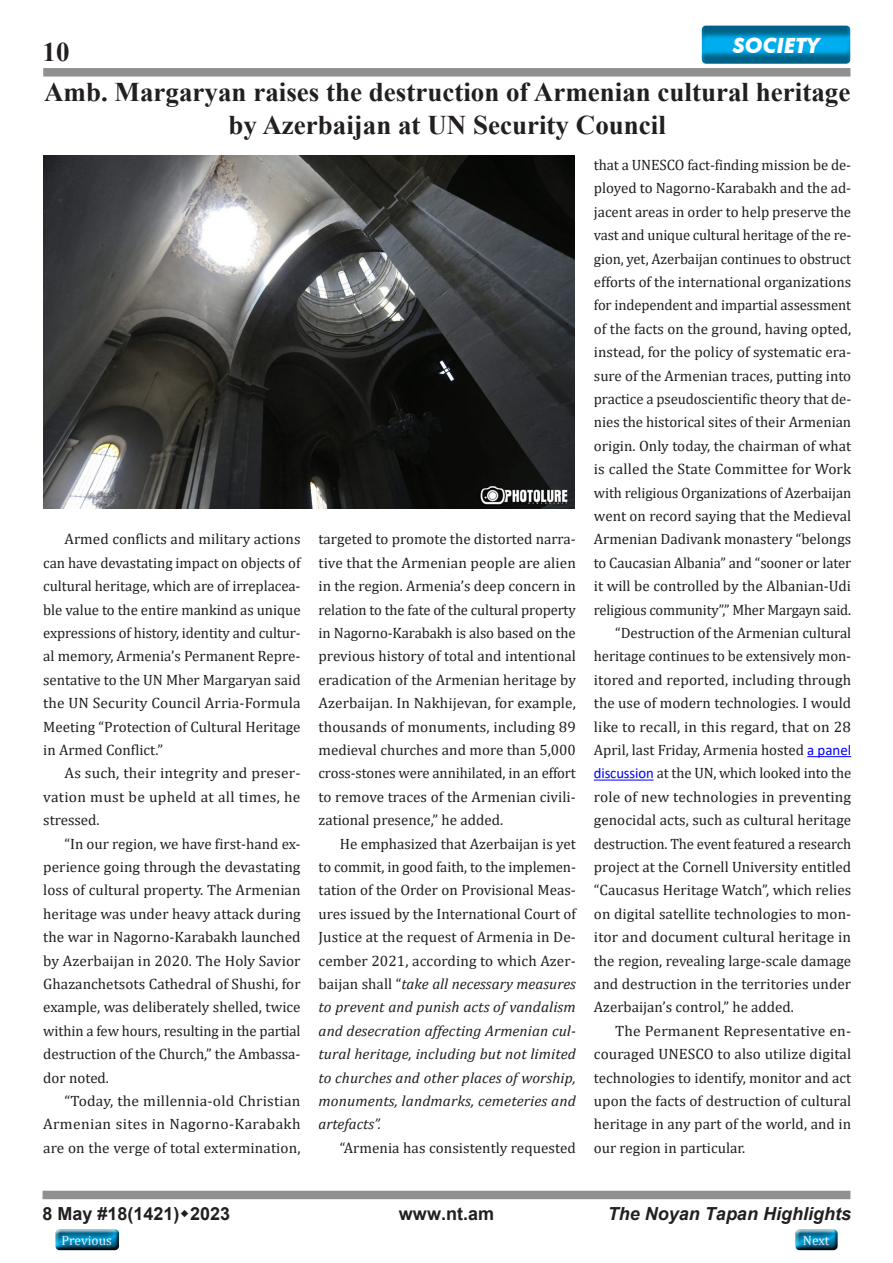
<style>
.page{position:relative;width:893px;height:1263px;background:#fff}
.page>*{position:absolute;margin:0;border:0;box-sizing:border-box;transform-origin:0 0}
.t1{font:700 27px/32.4px "Times New Roman";color:#231f20;text-align:center}
.t2{font:italic 700 21px "Futura BT";color:#fff}
.t3{font:700 18px "Arial";color:#231f20}
.t4{font:italic 700 18px "Arial";color:#231f20}
.t5{font:15px/23.4px "Cambria";color:#231f20;text-align:justify}
.t6{font:13.5px "Cambria";color:#fff}
.s1{font-style:italic}
.s2{font-family:"Calibri";color:#00f}
</style>
<div class="page">
<div style="left:792px;top:1228px;width:50px;height:27px;background:#231f20;opacity:.75"></div>
<div style="left:52px;top:1228px;width:72px;height:27px;background:#231f20;opacity:.75"></div>
<div style="left:43px;top:68px;width:807px;height:9px;background:#918f8f"></div>
<div style="left:43px;top:1191px;width:807px;height:8px;background:#918f8f"></div>
<div style="left:700px;top:24px;width:152px;height:41px;background:#231f20;opacity:.5"></div>
<hr style="left:807px;top:756px;width:44px;height:1px;background:#00f">
<hr style="left:594px;top:779px;width:60px;height:1px;background:#00f">
<img style="left:44px;top:155px;width:530px;height:354px">
<h1 class="t1" style="left:43px;top:35px;width:28px">10</h1>
<h2 class="t2" style="left:733px;top:32px;width:88px">SOCIETY</h2>
<h1 class="t1" style="left:44px;top:75px;width:808px">Amb. Margaryan raises the destruction of Armenian cultural heritage by Azerbaijan at UN Security Council</h1>
<p class="t5" style="left:43px;top:527px;width:259px;text-indent:21px">Armed conflicts and military actions can have devastating impact on objects of cultural heritage, which are of irreplacea&shy;ble value to the entire mankind as unique expressions of history, identity and cultur&shy;al memory, Armenia’s Permanent Repre&shy;sentative to the UN Mher Margaryan said the UN Security Council Arria-Formula Meeting “Protection of Cultural Heritage in Armed Conflict.”</p>
<p class="t5" style="left:43px;top:761px;width:259px;text-indent:21px">As such, their integrity and preser&shy;vation must be upheld at all times, he stressed.</p>
<p class="t5" style="left:43px;top:832px;width:259px;text-indent:21px">“In our region, we have first-hand ex&shy;perience going through the devastating loss of cultural property. The Armenian heritage was under heavy attack during the war in Nagorno-Karabakh launched by Azerbaijan in 2020. The Holy Savior Ghazanchetsots Cathedral of Shushi, for example, was deliberately shelled, twice within a few hours, resulting in the partial destruction of the Church,” the Ambassa&shy;dor noted.</p>
<p class="t5" style="left:43px;top:1089px;width:259px;text-indent:21px">“Today, the millennia-old Christian Armenian sites in Nagorno-Karabakh are on the verge of total extermination,</p>
<p class="t5" style="left:319px;top:527px;width:259px">targeted to promote the distorted narra&shy;tive that the Armenian people are alien in the region. Armenia’s deep concern in relation to the fate of the cultural property in Nagorno-Karabakh is also based on the previous history of total and intentional eradication of the Armenian heritage by Azerbaijan. In Nakhijevan, for example, thousands of monuments, including 89 medieval churches and more than 5,000 cross-stones were annihilated, in an effort to remove traces of the Armenian civili&shy;zational presence,” he added.</p>
<p class="t5" style="left:319px;top:832px;width:259px;text-indent:21px">He emphasized that Azerbaijan is yet to commit, in good faith, to the implemen&shy;tation of the Order on Provisional Meas&shy;ures issued by the International Court of Justice at the request of Armenia in De&shy;cember 2021, according to which Azer&shy;baijan shall “<span class="s1">take all necessary measures to prevent and punish acts of vandalism and desecration affecting Armenian cul&shy;tural heritage, including but not limited to churches and other places of worship, monuments, landmarks, cemeteries and artefacts”.</span></p>
<p class="t5" style="left:340px;top:1136px;width:238px">“Armenia has consistently requested</p>
<p class="t5" style="left:594px;top:153px;width:259px">that a UNESCO fact-finding mission be de&shy;ployed to Nagorno-Karabakh and the ad&shy;jacent areas in order to help preserve the vast and unique cultural heritage of the re&shy;gion, yet, Azerbaijan continues to obstruct efforts of the international organizations for independent and impartial assessment of the facts on the ground, having opted, instead, for the policy of systematic era&shy;sure of the Armenian traces, putting into practice a pseudoscientific theory that de&shy;nies the historical sites of their Armenian origin. Only today, the chairman of what is called the State Committee for Work with religious Organizations of Azerbaijan went on record saying that the Medieval Armenian Dadivank monastery “belongs to Caucasian Albania” and “sooner or later it will be controlled by the Albanian-Udi religious community”,” Mher Margayn said.</p>
<p class="t5" style="left:594px;top:621px;width:259px;text-indent:21px">“Destruction of the Armenian cultural heritage continues to be extensively mon&shy;itored and reported, including through the use of modern technologies. I would like to recall, in this regard, that on 28<br>April, last Friday, Armenia hosted <span class="s2">a panel discussion</span> at the UN, which looked into the role of new technologies in preventing genocidal acts, such as cultural heritage destruction. The event featured a research project at the Cornell University entitled “Caucasus Heritage Watch”, which relies on digital satellite technologies to mon&shy;itor and document cultural heritage in the region, revealing large-scale damage and destruction in the territories under Azerbaijan’s control,” he added.</p>
<p class="t5" style="left:594px;top:1019px;width:259px;text-indent:21px">The Permanent Representative en&shy;couraged UNESCO to also utilize digital technologies to identify, monitor and act upon the facts of destruction of cultural heritage in any part of the world, and in our region in particular.</p>
<p class="t3" style="left:43px;top:1201px;width:189px">8 May #18(1421) 2023</p>
<p class="t3" style="left:399px;top:1201px;width:97px">www.nt.am</p>
<p class="t4" style="left:608px;top:1202px;width:245px">The Noyan Tapan Highlights</p>
<p class="t6" style="left:62px;top:1232px;width:52px">Previous</p>
<p class="t6" style="left:803px;top:1232px;width:28px">Next</p>
</div>
